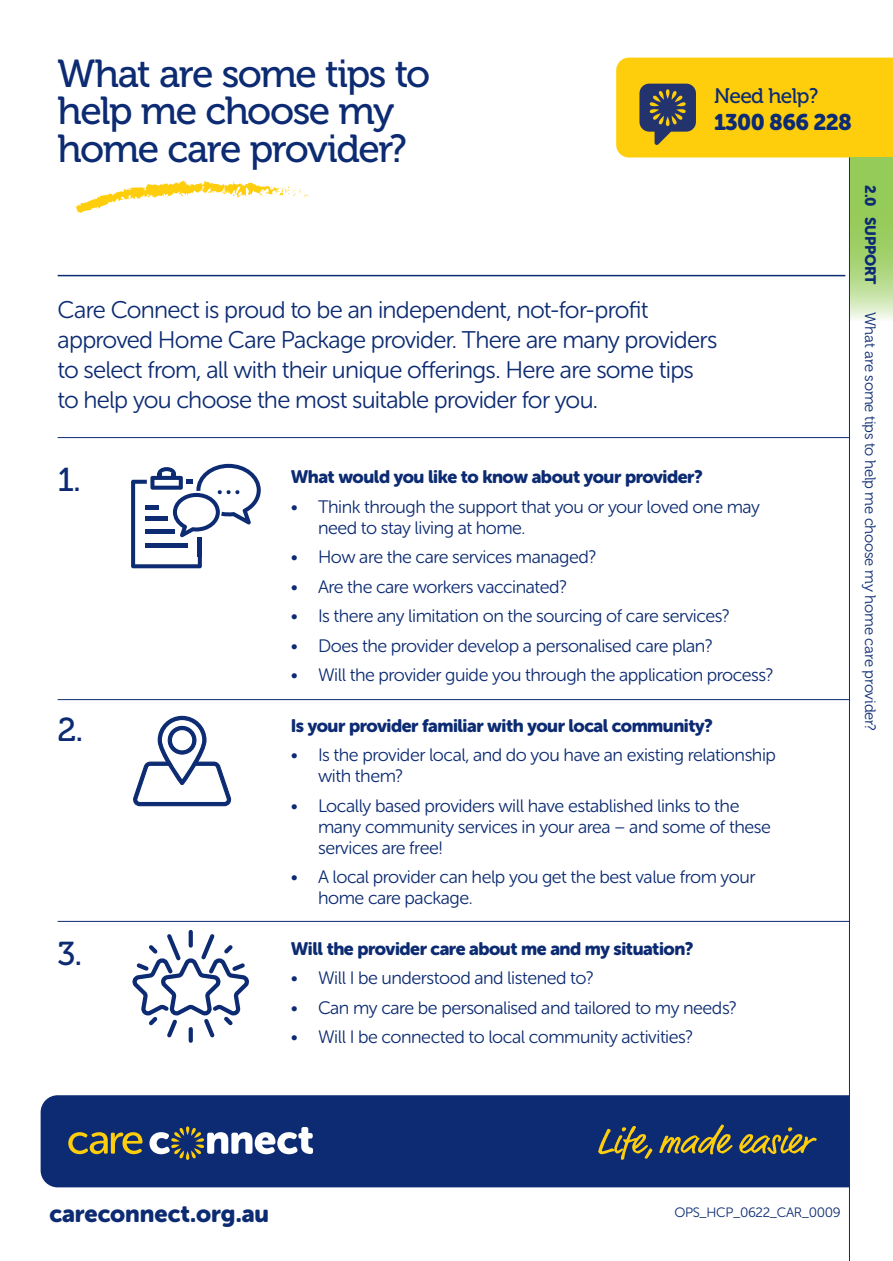
<style>
.page{position:relative;width:893px;height:1261px;background:#fff}
.page>*{position:absolute;margin:0;border:0;box-sizing:border-box;transform-origin:0 0}
.t1{font:39px/37.5px "Museo 500";letter-spacing:-.04em;color:#0c2b72}
.t2{font:33px "Museo 500";color:#0c2b72}
.t3{font:24px/30px "Museo Sans Rounded 300";letter-spacing:-.03em;color:#0c2b72}
.t4{font:24px "Museo Sans Rounded 900";color:#0c2b72}
.t5{font:22.5px "Museo Sans Rounded 900";letter-spacing:-.03em;color:#0c2b72}
.t6{font:21px "Museo 500";letter-spacing:-.03em;color:#0c2b72}
.t7{font:18px/21px "Museo Sans Rounded 300";letter-spacing:-.025em;color:#0c2b72}
.t8{font:18px "Museo Sans Rounded 900";letter-spacing:-.025em;color:#0c2b72}
.t9{font:15px "Museo 300";letter-spacing:-.02em;color:#0c2b72}
.t10{font:15px "Museo Sans Rounded 900";letter-spacing:-.01em;color:#0c2b72}
.t11{font:13.5px "Museo Sans Rounded 300";letter-spacing:-.025em;color:#0c2b72}
</style>
<div class="page">
<hr style="left:58px;top:275px;width:787px;height:1px;background:#0c2b72">
<hr style="left:58px;top:437px;width:795px;height:1px;background:#0c2b72">
<hr style="left:58px;top:699px;width:795px;height:1px;background:#0c2b72">
<hr style="left:58px;top:921px;width:795px;height:1px;background:#0c2b72">
<svg style="left:131px;top:464px;width:130px;height:104px"></svg>
<svg style="left:133px;top:715px;width:99px;height:92px"></svg>
<svg style="left:132px;top:930px;width:117px;height:113px"></svg>
<svg style="left:75px;top:180px;width:241px;height:33px"></svg>
<div style="left:41px;top:1095px;width:826px;height:92px;background:#0c2b72;border-radius:17px"></div>
<svg style="left:68px;top:1132px;width:74px;height:22px"></svg>
<svg style="left:149px;top:1126px;width:164px;height:34px"></svg>
<svg style="left:598px;top:1126px;width:54px;height:34px"></svg>
<svg style="left:659px;top:1124px;width:73px;height:30px"></svg>
<svg style="left:739px;top:1127px;width:77px;height:27px"></svg>
<svg style="left:848px;top:321px;width:19px;height:940px"></svg>
<svg style="left:616px;top:58px;width:276px;height:100px"></svg>
<svg style="left:849px;top:158px;width:43px;height:163px"></svg>
<h1 class="t1" style="left:58px;top:55px;width:374px">What are some tips to help me choose my home care provider?</h1>
<p class="t6" style="left:713px;top:84px;width:106px">Need help?</p>
<p class="t5" style="left:713px;top:109px;width:139px">1300 866 228</p>
<p class="t3" style="left:58px;top:295px;width:661px">Care Connect is proud to be an independent, not-for-profit approved Home Care Package provider. There are many providers to select from, all with their unique offerings. Here are some tips to help you choose the most suitable provider for you.</p>
<h2 class="t2" style="left:58px;top:462px;width:25px">1.</h2>
<h2 class="t2" style="left:58px;top:711px;width:27px">2.</h2>
<h2 class="t2" style="left:58px;top:936px;width:26px">3.</h2>
<p class="t8" style="left:291px;top:467px;width:413px">What would you like to know about your provider?</p>
<p class="t7" style="left:318px;top:496px;width:443px;text-indent:-27px">• Think through the support that you or your loved one may need to stay living at home.</p>
<p class="t7" style="left:291px;top:547px;width:307px">• How are the care services managed?</p>
<p class="t7" style="left:291px;top:576px;width:277px">• Are the care workers vaccinated?</p>
<p class="t7" style="left:291px;top:606px;width:440px">• Is there any limitation on the sourcing of care services?</p>
<p class="t7" style="left:291px;top:635px;width:423px">• Does the provider develop a personalised care plan?</p>
<p class="t7" style="left:291px;top:665px;width:484px">• Will the provider guide you through the application process?</p>
<p class="t8" style="left:291px;top:715px;width:423px">Is your provider familiar with your local community?</p>
<p class="t7" style="left:318px;top:745px;width:459px;text-indent:-27px">• Is the provider local, and do you have an existing relationship with them?</p>
<p class="t7" style="left:318px;top:795px;width:454px;text-indent:-27px">• Locally based providers will have established links to the many community services in your area – and some of these services are free!</p>
<p class="t7" style="left:318px;top:867px;width:439px;text-indent:-27px">• A local provider can help you get the best value from your home care package.</p>
<p class="t8" style="left:291px;top:938px;width:404px">Will the provider care about me and my situation?</p>
<p class="t7" style="left:291px;top:968px;width:304px">• Will I be understood and listened to?</p>
<p class="t7" style="left:291px;top:997px;width:447px">• Can my care be personalised and tailored to my needs?</p>
<p class="t7" style="left:291px;top:1027px;width:403px">• Will I be connected to local community activities?</p>
<p class="t10" style="left:878px;top:185px;width:101px;rotate:90deg">2.0 SUPPORT</p>
<p class="t9" style="left:877px;top:312px;width:420px;rotate:90deg">What are some tips to help me choose my home care provider?</p>
<h3 class="t4" style="left:49px;top:1200px;width:221px">careconnect.org.au</h3>
<p class="t11" style="left:674px;top:1205px;width:168px">OPS_HCP_0622_CAR_0009</p>
</div>
